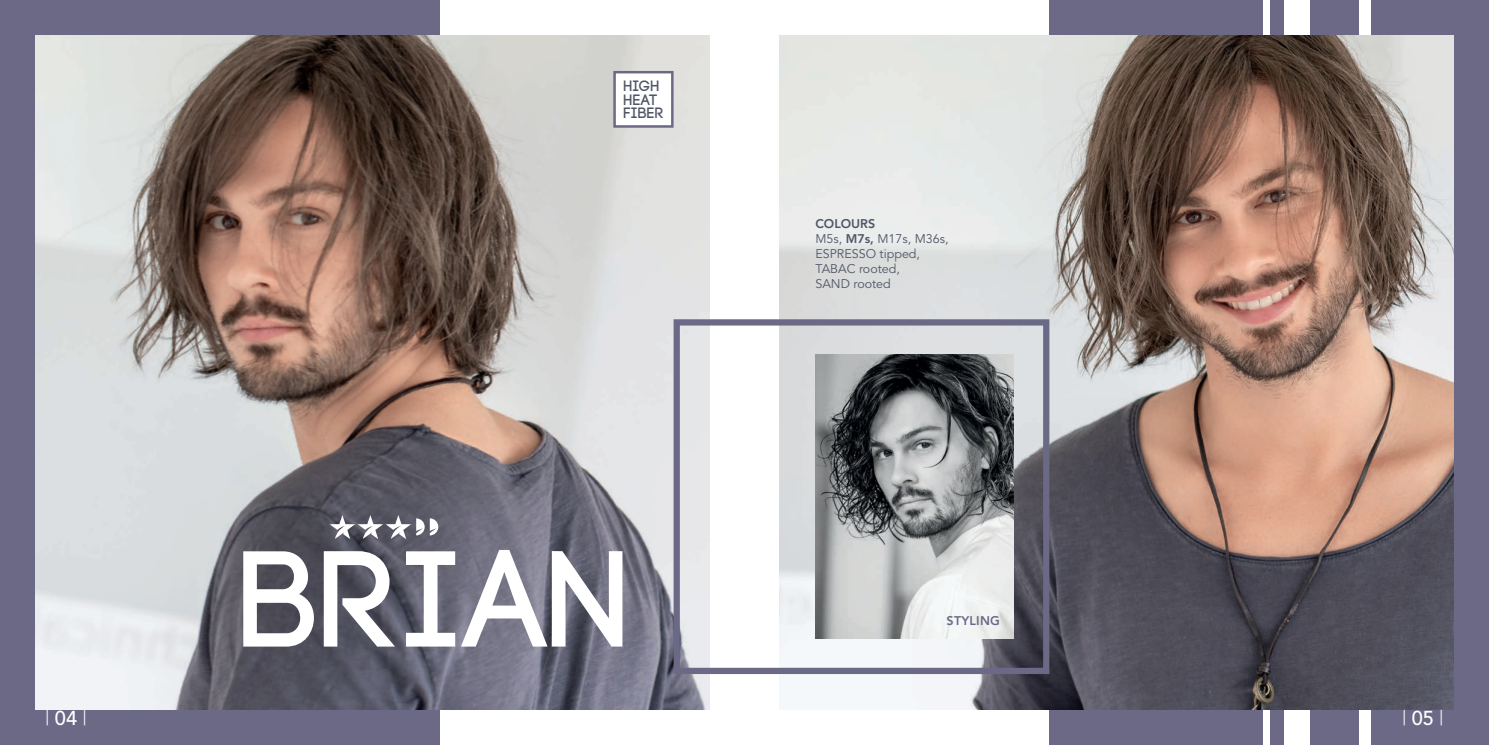
<style>
.page{position:relative;width:1489px;height:745px;background:#fff}
.page>*{position:absolute;margin:0;border:0;box-sizing:border-box;transform-origin:0 0}
.t1{font:700 136.12px "Code";letter-spacing:.035em;color:#fff}
.t2{font:300 20px "Avenir";color:#fff}
.t3{font:700 15px/13.8px "Code";letter-spacing:.05em;color:#4f5666}
.t4{font:12.5px/15px "Avenir";color:#4f5666}
.t5{font:800 12.5px "Avenir";letter-spacing:.02em;color:#6b6986}
.s1{font-weight:800}
.s2{font-weight:500}
</style>
<div class="page">
<div style="left:1371px;top:0;width:117px;height:744px;background:#6b6986"></div>
<div style="left:1310px;top:0;width:48px;height:744px;background:#6b6986"></div>
<div style="left:1270px;top:0;width:13px;height:744px;background:#6b6986"></div>
<div style="left:1049px;top:0;width:214px;height:744px;background:#6b6986"></div>
<img style="left:780px;top:35px;width:673px;height:674px">
<div style="left:0;top:0;width:439px;height:744px;background:#6b6986"></div>
<img style="left:35px;top:35px;width:674px;height:674px">
<svg style="left:330px;top:514px;width:94px;height:25px;background:#85858e"></svg>
<svg style="left:430px;top:518px;width:8px;height:17px"></svg>
<div style="left:673px;top:319px;width:376px;height:354px;border:6px solid #6b6986"></div>
<img style="left:815px;top:354px;width:198px;height:284px">
<div style="left:613px;top:71px;width:60px;height:57px;background:#fff;border:2px solid #6b6986"></div>
<p class="t3" style="left:624px;top:79px;width:40px">HIGH<br>HEAT<br>FIBER</p>
<h1 class="t1" style="left:241px;top:530px;width:390px">BRIAN</h1>
<p class="t4" style="left:815px;top:217px;width:135px"><span class="s1">COLOURS<br></span>M5s, <span class="s1">M7s,</span> M17s, M36s,<br>ESPRESSO tipped,<br>TABAC rooted,<br>SAND rooted</p>
<p class="t5" style="left:946px;top:613px;width:55px">STYLING</p>
<h2 class="t2" style="left:45px;top:705px;width:43px">| <span class="s2">04</span> |</h2>
<h2 class="t2" style="left:1401px;top:705px;width:43px">| <span class="s2">05</span> |</h2>
</div>
